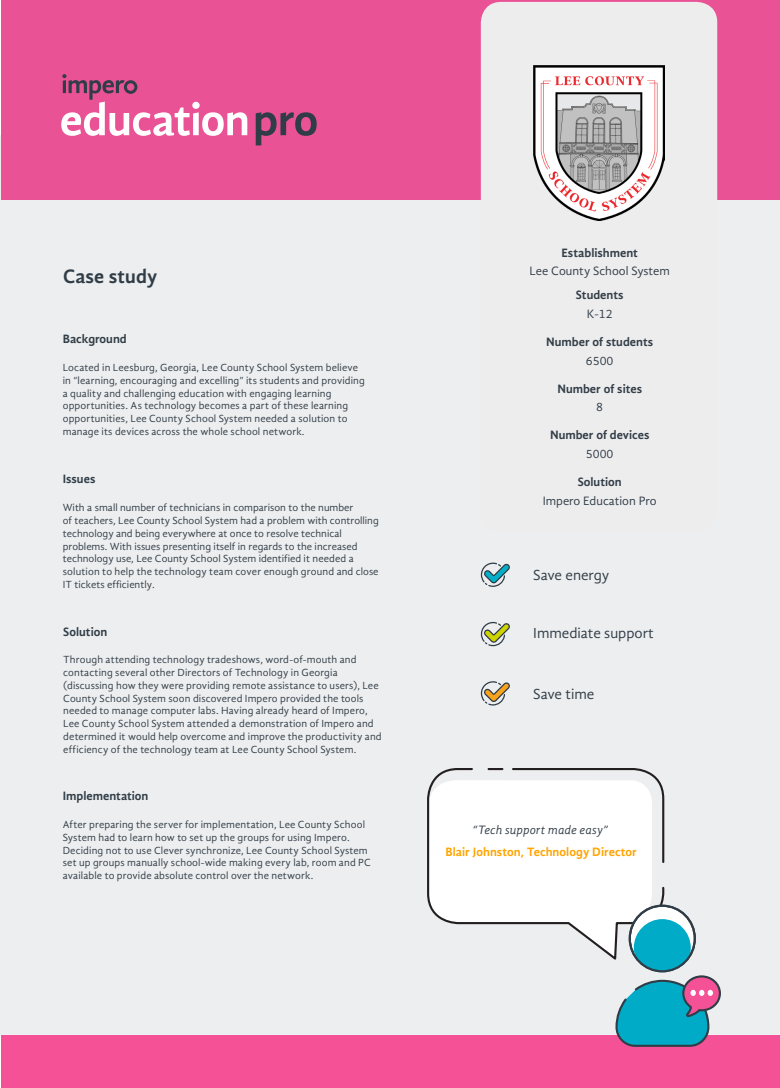
<style>
.page{position:relative;width:780px;height:1088px;background:#fff}
.page>*{position:absolute;margin:0;border:0;box-sizing:border-box;transform-origin:0 0}
.t1{font:700 20px "Gandhi Sans";color:#303d47}
.Body_text_Lvl2{font:15px "Gandhi Sans";color:#323e48}
.Title-lvl2{font:700 12.5px "Gandhi Sans";color:#323e48}
.Subtitle{font:12.5px "Gandhi Sans";color:#323e48}
.t2{font:700 12.5px "Gandhi Sans";color:#303d47}
.Orange_title{font:700 12.5px "Gandhi Sans";letter-spacing:.005em;color:#ffa400}
.Flow_Graphic_Stateme{font:italic 12.5px "Gandhi Sans";letter-spacing:.005em;color:#323e48}
.Title-lvl2-2{font:12.5px "Gandhi Sans";color:#323e48}
.t3{font:10.62px/12.8px "Gandhi Sans";letter-spacing:.01em;color:#323e48}
</style>
<div class="page">
<div style="left:1px;top:1035px;width:778px;height:52px;background:#f45197"></div>
<div style="left:0;top:135px;width:780px;height:900px;background:#edeeef"></div>
<div style="left:1px;top:1px;width:778px;height:199px;background:#ea5296"></div>
<div style="left:481px;top:2px;width:236px;height:529px;background:#eeedee;border-radius:21px"></div>
<img style="left:533px;top:66px;width:131px;height:155px">
<svg style="left:256px;top:112px;width:61px;height:33px"></svg>
<svg style="left:61px;top:74px;width:186px;height:62px"></svg>
<svg style="left:481px;top:563px;width:29px;height:24px"></svg>
<svg style="left:481px;top:622px;width:29px;height:24px"></svg>
<svg style="left:481px;top:681px;width:29px;height:24px"></svg>
<svg style="left:427px;top:768px;width:238px;height:191px"></svg>
<div style="left:629px;top:906px;width:65px;height:65px;background:#fff;border-radius:50%"></div>
<svg style="left:614px;top:919px;width:108px;height:128px"></svg>
<p class="t1" style="left:63px;top:265px;width:95px">Case study</p>
<p class="t2" style="left:63px;top:332px;width:66px">Background</p>
<p class="t3" style="left:63px;top:361px;width:304px">Located in Leesburg, Georgia, Lee County School System believe in “learning, encouraging and excelling” its students and providing a quality and challenging education with engaging learning opportunities. As technology becomes a part of these learning opportunities, Lee County School System needed a solution to manage its devices across the whole school network.</p>
<p class="t2" style="left:63px;top:471px;width:34px">Issues</p>
<p class="t3" style="left:63px;top:501px;width:317px">With a small number of technicians in comparison to the number<br>of teachers, Lee County School System had a problem with controlling technology and being everywhere at once to resolve technical problems. With issues presenting itself in regards to the increased technology use, Lee County School System identified it needed a solution to help the technology team cover enough ground and close IT tickets efficiently.</p>
<p class="t2" style="left:63px;top:624px;width:45px">Solution</p>
<p class="t3" style="left:63px;top:653px;width:320px">Through attending technology tradeshows, word-of-mouth and contacting several other Directors of Technology in Georgia (discussing how they were providing remote assistance to users), Lee County School System soon discovered Impero provided the tools needed to manage computer labs. Having already heard of Impero, Lee County School System attended a demonstration of Impero and determined it would help overcome and improve the productivity and efficiency of the technology team at Lee County School System.</p>
<p class="t2" style="left:63px;top:789px;width:87px">Implementation</p>
<p class="t3" style="left:63px;top:818px;width:310px">After preparing the server for implementation, Lee County School System had to learn how to set up the groups for using Impero.<br>Deciding not to use Clever synchronize, Lee County School System set up groups manually school-wide making every lab, room and PC available to provide absolute control over the network.</p>
<p class="Title-lvl2" style="left:561px;top:245px;width:78px">Establishment</p>
<p class="Subtitle" style="left:529px;top:264px;width:142px">Lee County School System</p>
<p class="Title-lvl2" style="left:575px;top:288px;width:49px">Students</p>
<p class="Subtitle" style="left:587px;top:307px;width:27px">K-12</p>
<p class="Title-lvl2" style="left:546px;top:335px;width:108px">Number of students</p>
<p class="Title-lvl2-2" style="left:586px;top:353px;width:29px">6500</p>
<p class="Title-lvl2" style="left:557px;top:381px;width:86px">Number of sites</p>
<p class="Title-lvl2-2" style="left:596px;top:400px;width:8px">8</p>
<p class="Title-lvl2" style="left:550px;top:428px;width:101px">Number of devices</p>
<p class="Subtitle" style="left:586px;top:447px;width:29px">5000</p>
<p class="Title-lvl2" style="left:577px;top:474px;width:45px">Solution</p>
<p class="Subtitle" style="left:542px;top:493px;width:115px">Impero Education Pro</p>
<p class="Body_text_Lvl2" style="left:533px;top:567px;width:78px">Save energy</p>
<p class="Body_text_Lvl2" style="left:533px;top:624px;width:122px">Immediate support</p>
<p class="Body_text_Lvl2" style="left:533px;top:685px;width:63px">Save time</p>
<p class="Flow_Graphic_Stateme" style="left:472px;top:822px;width:137px">“Tech support made easy”</p>
<p class="Orange_title" style="left:445px;top:844px;width:193px">Blair Johnston, Technology Director</p>
</div>
